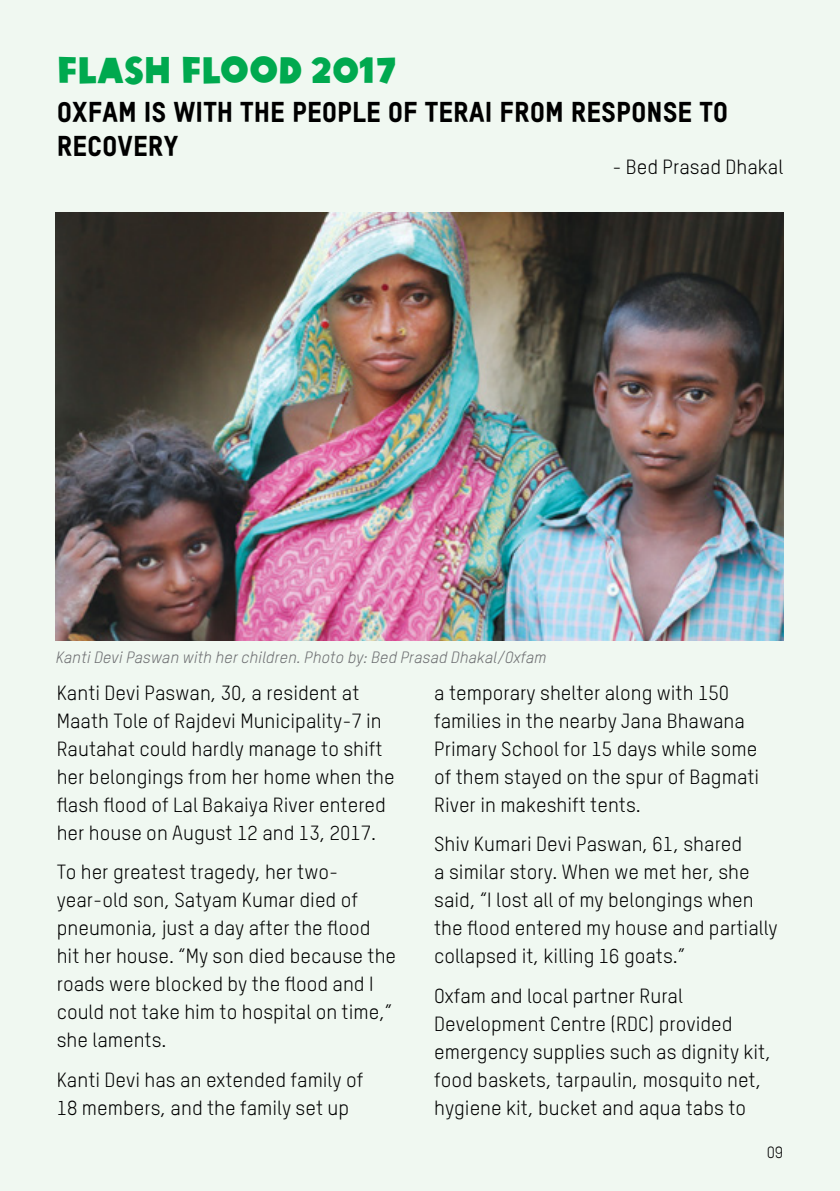
<style>
.page{position:relative;width:840px;height:1191px;background:#fff}
.page>*{position:absolute;margin:0;border:0;box-sizing:border-box;transform-origin:0 0}
.t1{font:36px "Oxfam Global Headline";color:#00a94f}
.t2{font:28px/33.6px "Oxfam TSTARPRO Headline";color:#000}
.t3{font:20px/28px "Oxfam TSTARPRO";color:#000}
.t4{font:italic 16px "Oxfam TSTARPRO";color:#6d6e71}
.t5{font:16px "Oxfam TSTARPRO";color:#000}
</style>
<div class="page">
<div style="left:0;top:0;width:839px;height:1191px;background:#f0f8f1"></div>
<img style="left:56px;top:213px;width:726px;height:427px">
<h1 class="t1" style="left:57px;top:39px;width:342px">FLASH FLOOD 2017</h1>
<h2 class="t2" style="left:57px;top:93px;width:672px">OXFAM IS WITH THE PEOPLE OF TERAI FROM RESPONSE TO<br>RECOVERY</h2>
<p class="t3" style="left:612px;top:151px;width:172px">- Bed Prasad Dhakal</p>
<p class="t4" style="left:56px;top:645px;width:492px">Kanti Devi Paswan with her children. Photo by: Bed Prasad Dhakal/Oxfam</p>
<p class="t3" style="left:434px;top:677px;width:326px">a temporary shelter along with 150 families in the nearby Jana Bhawana Primary School for 15 days while some of them stayed on the spur of Bagmati River in makeshift tents.</p>
<p class="t3" style="left:434px;top:828px;width:345px">Shiv Kumari Devi Paswan, 61, shared<br>a similar story. When we met her, she said, “I lost all of my belongings when the flood entered my house and partially collapsed it, killing 16 goats.”</p>
<p class="t3" style="left:434px;top:980px;width:338px">Oxfam and local partner Rural Development Centre (RDC) provided emergency supplies such as dignity kit, food baskets, tarpaulin, mosquito net, hygiene kit, bucket and aqua tabs to</p>
<p class="t5" style="left:766px;top:1140px;width:18px">09</p>
<p class="t3" style="left:57px;top:677px;width:339px">Kanti Devi Paswan, 30, a resident at Maath Tole of Rajdevi Municipality-7 in Rautahat could hardly manage to shift her belongings from her home when the flash flood of Lal Bakaiya River entered her house on August 12 and 13, 2017.</p>
<p class="t3" style="left:57px;top:856px;width:341px">To her greatest tragedy, her two&shy;year-old son, Satyam Kumar died of pneumonia, just a day after the flood hit her house. “My son died because the roads were blocked by the flood and I could not take him to hospital on time,” she laments.</p>
<p class="t3" style="left:57px;top:1064px;width:308px">Kanti Devi has an extended family of<br>18 members, and the family set up</p>
</div>
